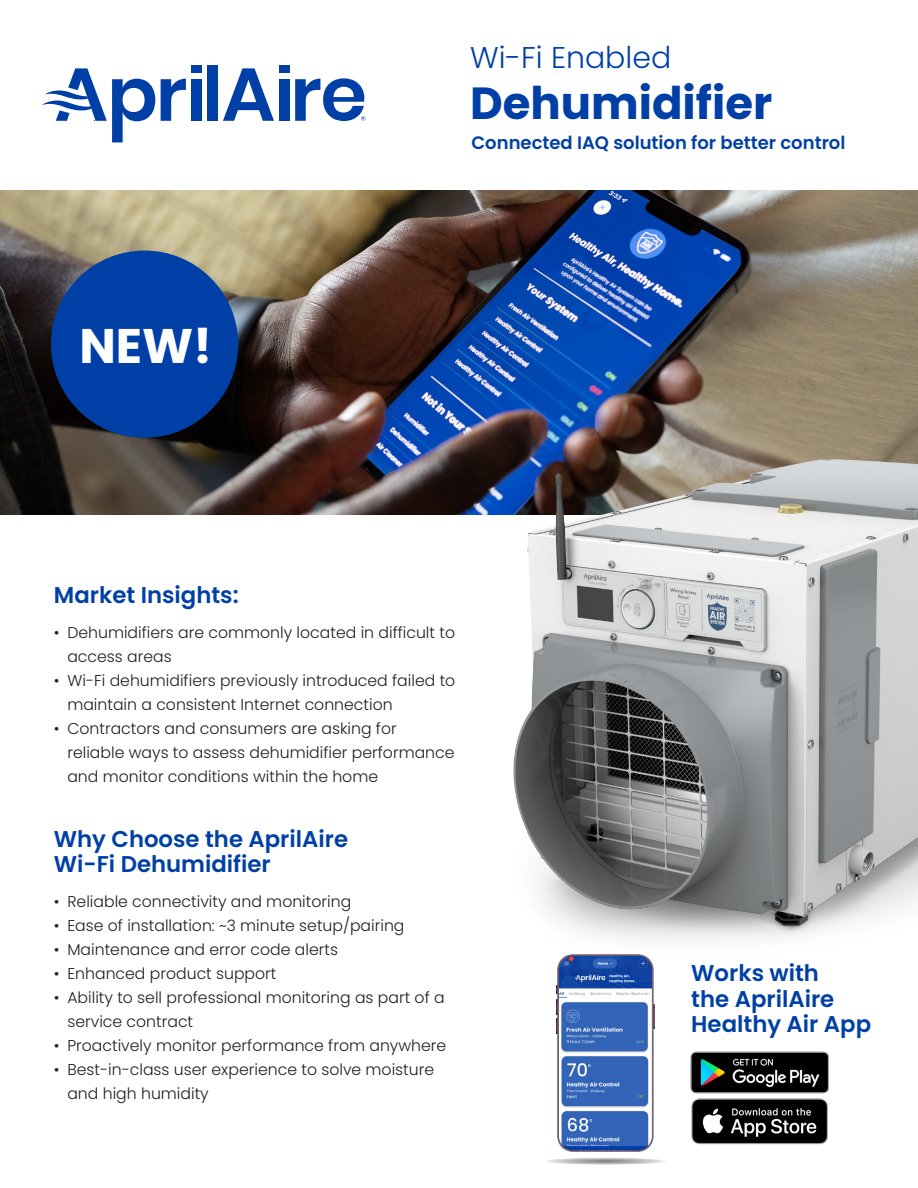
<style>
.page{position:relative;width:918px;height:1188px;background:#fff}
.page>*{position:absolute;margin:0;border:0;box-sizing:border-box;transform-origin:0 0}
.t1{font:700 48.6px "Poppins";color:#fff}
.t2{font:700 45px "Poppins";color:#0040a6}
.t3{font:300 30px "Poppins";color:#0040a6}
.t4{font:600 22.8px/25.5px "Poppins";color:#0040a6}
.t5{font:600 18px "Poppins";color:#0040a6}
.t6{font:300 15.6px/24px "Poppins";color:#231f20}
</style>
<div class="page">
<img style="left:0;top:190px;width:918px;height:324px">
<svg style="left:223px;top:68px;width:51px;height:53px"></svg>
<svg style="left:161px;top:79px;width:25px;height:42px"></svg>
<div style="left:191px;top:79px;width:11px;height:42px;background:#0040a6"></div>
<div style="left:207px;top:65px;width:11px;height:56px;background:#0040a6"></div>
<div style="left:279px;top:79px;width:11px;height:42px;background:#0040a6"></div>
<div style="left:191px;top:65px;width:11px;height:8px;background:#0040a6"></div>
<div style="left:279px;top:65px;width:11px;height:8px;background:#0040a6"></div>
<svg style="left:295px;top:78px;width:71px;height:43px"></svg>
<svg style="left:42px;top:68px;width:113px;height:74px"></svg>
<div style="left:51px;top:251px;width:187px;height:187px;background:#0040a6;border-radius:50%"></div>
<img style="left:473px;top:429px;width:445px;height:526px">
<svg style="left:542px;top:1158px;width:127px;height:7px"></svg>
<svg style="left:546px;top:1158px;width:119px;height:7px"></svg>
<div style="left:549px;top:1158px;width:113px;height:6px;background:#eae8e7;border-radius:50%"></div>
<div style="left:550px;top:1158px;width:111px;height:6px;background:#e6e5e5;border-radius:50%"></div>
<div style="left:552px;top:1158px;width:107px;height:6px;background:#e2e0e0;border-radius:50%"></div>
<div style="left:554px;top:1158px;width:103px;height:6px;background:#dedcdc;border-radius:50%"></div>
<div style="left:556px;top:1158px;width:99px;height:6px;background:#dad8d7;border-radius:50%"></div>
<div style="left:558px;top:1158px;width:95px;height:6px;background:#cac8c8;border-radius:50%"></div>
<div style="left:558px;top:1159px;width:95px;height:5px;background:#d5d3d2;border-radius:50%"></div>
<div style="left:561px;top:1159px;width:88px;height:5px;background:#cecdcd;border-radius:50%"></div>
<div style="left:562px;top:1159px;width:87px;height:5px;background:#cccaca;border-radius:50%"></div>
<div style="left:564px;top:1159px;width:83px;height:5px;background:#c0bdbd;border-radius:50%"></div>
<hr style="left:564px;top:1159px;width:83px;height:4px;background:#c2bfbf;border-radius:50%">
<hr style="left:565px;top:1159px;width:81px;height:4px;background:#c9c5c4;border-radius:50%">
<hr style="left:567px;top:1159px;width:77px;height:4px;background:#c3c1c0;border-radius:50%">
<hr style="left:569px;top:1159px;width:73px;height:4px;background:#b9b8b8;border-radius:50%">
<hr style="left:575px;top:1159px;width:61px;height:4px;background:#b5b3b3;border-radius:50%">
<hr style="left:575px;top:1159px;width:60px;height:4px;background:#aaa8a7;border-radius:50%">
<hr style="left:576px;top:1160px;width:59px;height:3px;background:#b3b1b1;border-radius:50%">
<hr style="left:578px;top:1160px;width:55px;height:3px;background:#aeaeae;border-radius:50%">
<hr style="left:580px;top:1160px;width:50px;height:3px;background:#acaaaa;border-radius:50%">
<hr style="left:582px;top:1160px;width:47px;height:2px;background:#a9a7a6;border-radius:50%">
<hr style="left:585px;top:1160px;width:41px;height:2px;background:#a4a2a1;border-radius:50%">
<hr style="left:587px;top:1160px;width:37px;height:2px;background:#a09e9e;border-radius:50%">
<hr style="left:590px;top:1160px;width:31px;height:2px;background:#9c9a9a;border-radius:50%">
<hr style="left:592px;top:1160px;width:27px;height:2px;background:#989797;border-radius:50%">
<svg style="left:598px;top:1161px;width:14px;height:1px"></svg>
<svg style="left:556px;top:955px;width:99px;height:196px"></svg>
<img style="left:559px;top:956px;width:93px;height:194px">
<img style="left:690px;top:1051px;width:138px;height:43px">
<img style="left:691px;top:1098px;width:136px;height:47px">
<p class="t1" style="left:79px;top:318px;width:134px">NEW!</p>
<p class="t3" style="left:470px;top:41px;width:203px">Wi-Fi Enabled</p>
<p class="t2" style="left:470px;top:77px;width:304px">Dehumidifier</p>
<p class="t5" style="left:471px;top:132px;width:375px">Connected IAQ solution for better control</p>
<p class="t4" style="left:54px;top:583px;width:186px">Market Insights:</p>
<p class="t6" style="left:67px;top:621px;width:389px;text-indent:-13px">• Dehumidifiers are commonly located in difficult to access areas</p>
<p class="t6" style="left:67px;top:669px;width:389px;text-indent:-13px">• Wi-Fi dehumidifiers previously introduced failed to maintain a consistent Internet connection</p>
<p class="t6" style="left:67px;top:717px;width:389px;text-indent:-13px">• Contractors and consumers are asking for reliable ways to assess dehumidifier performance and monitor conditions within the home</p>
<p class="t4" style="left:54px;top:826px;width:296px">Why Choose the AprilAire<br>Wi-Fi Dehumidifier</p>
<p class="t6" style="left:54px;top:890px;width:299px">• Reliable connectivity and monitoring</p>
<p class="t6" style="left:54px;top:914px;width:352px">• Ease of installation: ~3 minute setup/pairing</p>
<p class="t6" style="left:54px;top:938px;width:286px">• Maintenance and error code alerts</p>
<p class="t6" style="left:54px;top:962px;width:224px">• Enhanced product support</p>
<p class="t6" style="left:67px;top:986px;width:379px;text-indent:-13px">• Ability to sell professional monitoring as part of a service contract</p>
<p class="t6" style="left:54px;top:1034px;width:394px">• Proactively monitor performance from anywhere</p>
<p class="t6" style="left:67px;top:1058px;width:368px;text-indent:-13px">• Best-in-class user experience to solve moisture and high humidity</p>
<p class="t4" style="left:691px;top:961px;width:181px">Works with<br>the AprilAire<br>Healthy Air App</p>
</div>
